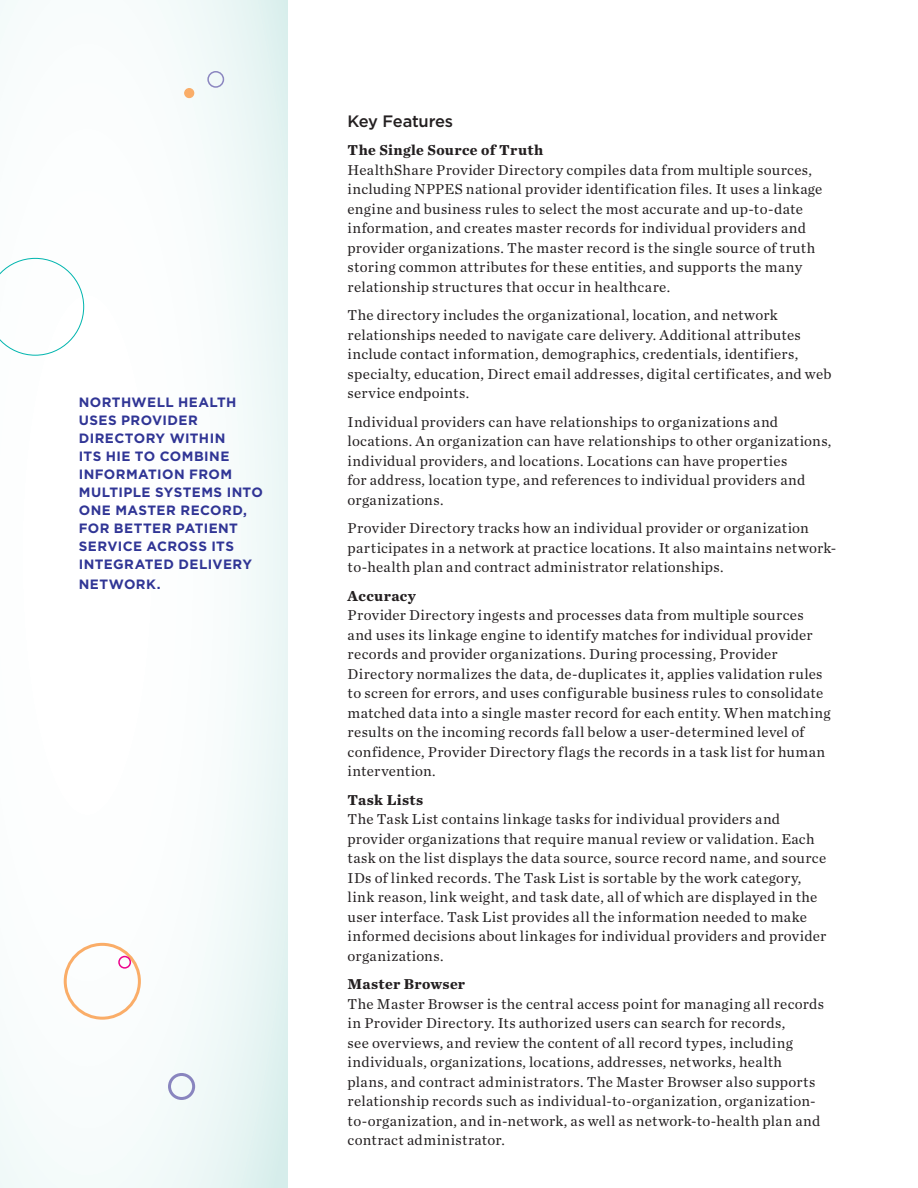
<style>
.page{position:relative;width:918px;height:1188px;background:#fff}
.page>*{position:absolute;margin:0;border:0;box-sizing:border-box;transform-origin:0 0}
.body_par{font:500 16.5px "Gotham";letter-spacing:-.02em;color:#231f20}
.body_par-2{font:15px/19.5px "Chronicle Text G1";letter-spacing:.02em;color:#231f20}
.body_par-3{font:700 15px "Chronicle Text G2";letter-spacing:.02em;color:#231f20}
.body_par-4{font:700 13.5px/18px "Gotham";letter-spacing:.03em;color:#303595}
</style>
<div class="page">
<div style="left:0;top:0;width:288px;height:1188px;background:linear-gradient(to right,#fff,#eef7f7)"></div>
<div style="left:168px;top:1073px;width:27px;height:27px;border:3px solid #8985bf;border-radius:50%"></div>
<div style="left:207px;top:71px;width:17px;height:17px;border:2px solid #8b86c0;border-radius:50%"></div>
<div style="left:185px;top:89px;width:9px;height:9px;background:#faad68;border-radius:50%"></div>
<div style="left:184px;top:88px;width:10px;height:10px;border:1px solid #faad68;border-radius:50%"></div>
<div style="left:64px;top:943px;width:77px;height:77px;border:3px solid #faad68;border-radius:50%"></div>
<div style="left:118px;top:956px;width:13px;height:13px;border:2px solid #ed028c;border-radius:50%"></div>
<svg style="left:0;top:258px;width:84px;height:98px"></svg>
<p class="body_par-4" style="left:79px;top:393px;width:186px">NORTHWELL HEALTH<br>USES PROVIDER<br>DIRECTORY WITHIN<br>ITS HIE TO COMBINE<br>INFORMATION FROM<br>MULTIPLE SYSTEMS INTO<br>ONE MASTER RECORD,<br>FOR BETTER PATIENT<br>SERVICE ACROSS ITS<br>INTEGRATED DELIVERY</p>
<p class="body_par-4" style="left:79px;top:575px;width:83px">NETWORK.</p>
<p class="body_par" style="left:348px;top:110px;width:107px">Key Features</p>
<p class="body_par-3" style="left:348px;top:138px;width:197px">The Single Source of Truth</p>
<p class="body_par-2" style="left:348px;top:159px;width:476px">HealthShare Provider Directory compiles data from multiple sources, including NPPES national provider identification files. It uses a linkage engine and business rules to select the most accurate and up-to-date information, and creates master records for individual providers and provider organizations. The master record is the single source of truth storing common attributes for these entities, and supports the many relationship structures that occur in healthcare.</p>
<p class="body_par-2" style="left:348px;top:305px;width:485px">The directory includes the organizational, location, and network relationships needed to navigate care delivery. Additional attributes include contact information, demographics, credentials, identifiers, specialty, education, Direct email addresses, digital certificates, and web service endpoints.</p>
<p class="body_par-2" style="left:348px;top:411px;width:485px">Individual providers can have relationships to organizations and locations. An organization can have relationships to other organizations, individual providers, and locations. Locations can have properties<br>for address, location type, and references to individual providers and organizations.</p>
<p class="body_par-2" style="left:348px;top:518px;width:490px">Provider Directory tracks how an individual provider or organization participates in a network at practice locations. It also maintains network&shy;to-health plan and contract administrator relationships.</p>
<p class="body_par-3" style="left:348px;top:584px;width:70px">Accuracy</p>
<p class="body_par-2" style="left:348px;top:605px;width:484px">Provider Directory ingests and processes data from multiple sources and uses its linkage engine to identify matches for individual provider records and provider organizations. During processing, Provider Directory normalizes the data, de-duplicates it, applies validation rules to screen for errors, and uses configurable business rules to consolidate matched data into a single master record for each entity. When matching results on the incoming records fall below a user-determined level of confidence, Provider Directory flags the records in a task list for human intervention.</p>
<p class="body_par-3" style="left:348px;top:788px;width:77px">Task Lists</p>
<p class="body_par-2" style="left:348px;top:809px;width:480px">The Task List contains linkage tasks for individual providers and provider organizations that require manual review or validation. Each task on the list displays the data source, source record name, and source IDs of linked records. The Task List is sortable by the work category, link reason, link weight, and task date, all of which are displayed in the user interface. Task List provides all the information needed to make informed decisions about linkages for individual providers and provider organizations.</p>
<p class="body_par-3" style="left:348px;top:972px;width:119px">Master Browser</p>
<p class="body_par-2" style="left:348px;top:993px;width:478px">The Master Browser is the central access point for managing all records in Provider Directory. Its authorized users can search for records,<br>see overviews, and review the content of all record types, including individuals, organizations, locations, addresses, networks, health plans, and contract administrators. The Master Browser also supports relationship records such as individual-to-organization, organization&shy;to-organization, and in-network, as well as network-to-health plan and contract administrator.</p>
</div>
